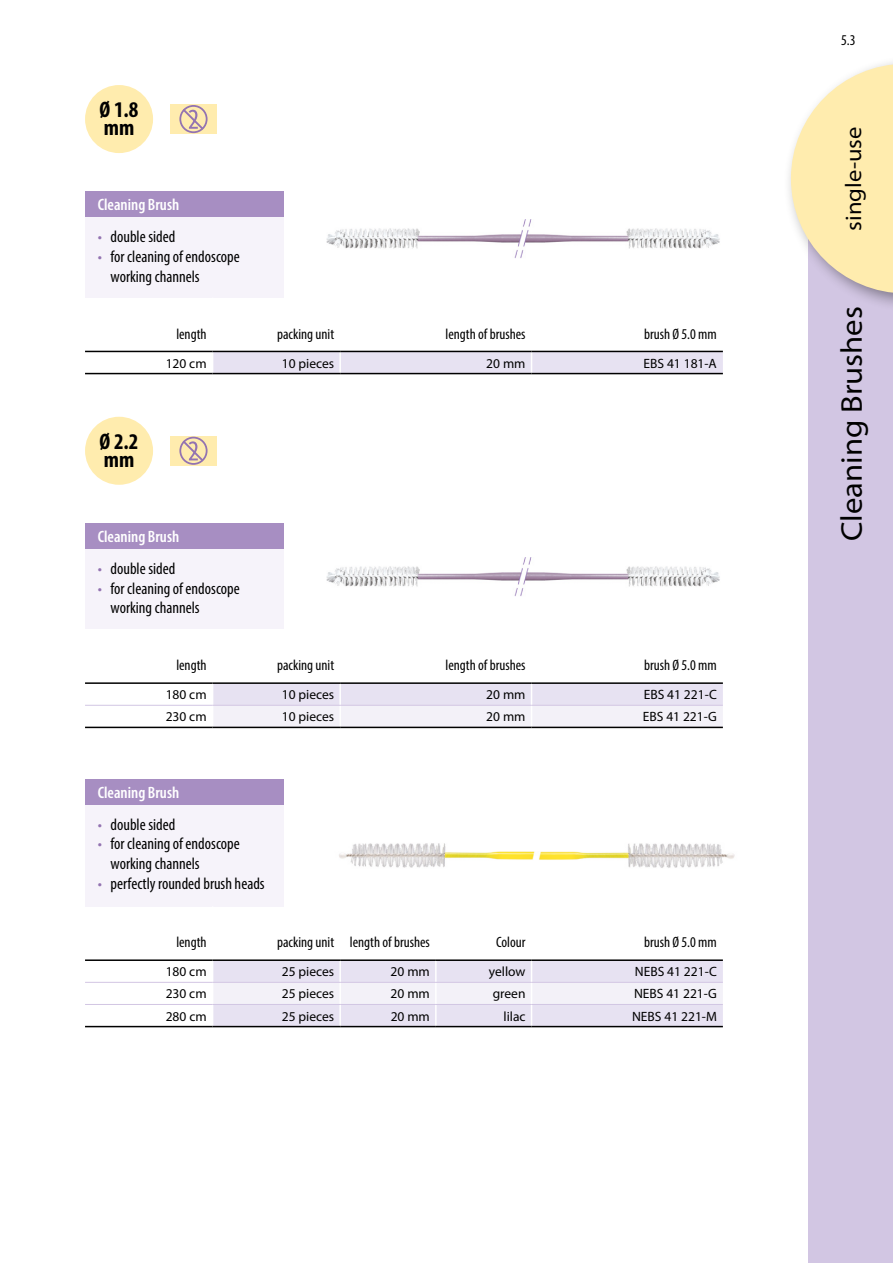
<style>
.page{position:relative;width:893px;height:1263px;background:#fff}
.page>*{position:absolute;margin:0;border:0;box-sizing:border-box;transform-origin:0 0}
.t1{font:semi-expanded 30px "Myriad Pro";color:#000}
.t2{font:700 condensed 22.5px/18px "Myriad Pro";color:#000}
.t3{font:semi-expanded 22.5px "Myriad Pro";color:#000}
.t4{font:condensed 16.5px/19.8px "Myriad Pro";color:#000}
.t5{font:600 condensed 16.5px "Myriad Pro";color:#fff}
.t6{font:condensed 15px "Myriad Pro";color:#000}
.t7{font:13.5px "Myriad Pro";color:#000}
.s1{color:#9373b1}
</style>
<div class="page">
<img style="left:339px;top:843px;width:396px;height:25px">
<div style="left:85px;top:217px;width:199px;height:81px;background:#f6f3fa"></div>
<div style="left:85px;top:549px;width:199px;height:80px;background:#f6f3fa"></div>
<div style="left:85px;top:191px;width:199px;height:26px;background:#a78ec2"></div>
<div style="left:85px;top:523px;width:199px;height:26px;background:#a78ec2"></div>
<div style="left:85px;top:85px;width:68px;height:68px;background:#ffecae;border-radius:50%"></div>
<div style="left:85px;top:417px;width:68px;height:68px;background:#ffecae;border-radius:50%"></div>
<img style="left:326px;top:219px;width:394px;height:40px">
<img style="left:326px;top:557px;width:394px;height:40px">
<svg style="left:212px;top:352px;width:511px;height:23px;background:#e0dbea"></svg>
<hr style="left:85px;top:351px;width:128px;height:1px;background:#000">
<hr style="left:213px;top:351px;width:127px;height:1px;background:#000">
<hr style="left:340px;top:351px;width:191px;height:1px;background:#000">
<hr style="left:531px;top:351px;width:192px;height:1px;background:#000">
<hr style="left:85px;top:373px;width:128px;height:1px;background:#000">
<hr style="left:213px;top:373px;width:127px;height:1px;background:#000">
<hr style="left:340px;top:373px;width:191px;height:1px;background:#000">
<hr style="left:531px;top:373px;width:192px;height:1px;background:#000">
<svg style="left:212px;top:684px;width:511px;height:45px"></svg>
<hr style="left:85px;top:682px;width:128px;height:2px;background:#000">
<hr style="left:213px;top:682px;width:127px;height:2px;background:#000">
<hr style="left:340px;top:682px;width:191px;height:2px;background:#000">
<hr style="left:531px;top:682px;width:192px;height:2px;background:#000">
<hr style="left:85px;top:727px;width:128px;height:1px;background:#000">
<hr style="left:213px;top:727px;width:127px;height:1px;background:#000">
<hr style="left:340px;top:727px;width:191px;height:1px;background:#000">
<hr style="left:531px;top:727px;width:192px;height:1px;background:#000">
<hr style="left:85px;top:705px;width:128px;height:1px;background:#d2c6e3">
<hr style="left:213px;top:705px;width:127px;height:1px;background:#d2c6e3">
<hr style="left:340px;top:705px;width:191px;height:1px;background:#d2c6e3">
<hr style="left:531px;top:705px;width:192px;height:1px;background:#d2c6e3">
<div style="left:85px;top:804px;width:199px;height:102px;background:#f6f3fa"></div>
<div style="left:85px;top:779px;width:199px;height:25px;background:#a78ec2"></div>
<svg style="left:85px;top:961px;width:638px;height:67px"></svg>
<hr style="left:85px;top:959px;width:128px;height:2px;background:#000">
<hr style="left:213px;top:959px;width:127px;height:2px;background:#000">
<hr style="left:340px;top:959px;width:96px;height:2px;background:#000">
<hr style="left:436px;top:959px;width:95px;height:2px;background:#000">
<hr style="left:531px;top:959px;width:192px;height:2px;background:#000">
<hr style="left:85px;top:1026px;width:128px;height:1px;background:#000">
<hr style="left:213px;top:1026px;width:127px;height:1px;background:#000">
<hr style="left:340px;top:1026px;width:96px;height:1px;background:#000">
<hr style="left:436px;top:1026px;width:95px;height:1px;background:#000">
<hr style="left:531px;top:1026px;width:192px;height:1px;background:#000">
<hr style="left:85px;top:982px;width:128px;height:1px;background:#d2c6e3">
<hr style="left:213px;top:982px;width:127px;height:1px;background:#d2c6e3">
<hr style="left:340px;top:982px;width:96px;height:1px;background:#d2c6e3">
<hr style="left:436px;top:982px;width:95px;height:1px;background:#d2c6e3">
<hr style="left:531px;top:982px;width:192px;height:1px;background:#d2c6e3">
<hr style="left:85px;top:1004px;width:128px;height:1px;background:#d2c6e3">
<hr style="left:213px;top:1004px;width:127px;height:1px;background:#d2c6e3">
<hr style="left:340px;top:1004px;width:96px;height:1px;background:#d2c6e3">
<hr style="left:436px;top:1004px;width:95px;height:1px;background:#d2c6e3">
<hr style="left:531px;top:1004px;width:192px;height:1px;background:#d2c6e3">
<div style="left:170px;top:104px;width:47px;height:30px;background:#ffecae"></div>
<div style="left:179px;top:105px;width:29px;height:28px;border:2px solid #9373b1;border-radius:50%"></div>
<svg style="left:183px;top:109px;width:20px;height:21px"></svg>
<div style="left:170px;top:436px;width:47px;height:30px;background:#ffecae"></div>
<div style="left:179px;top:437px;width:29px;height:28px;border:2px solid #9373b1;border-radius:50%"></div>
<svg style="left:183px;top:440px;width:20px;height:21px"></svg>
<div style="left:808px;top:179px;width:85px;height:1084px;background:#d2c6e3"></div>
<div style="left:784px;top:55px;width:109px;height:258px;background:#000;opacity:.41"></div>
<svg style="left:791px;top:64px;width:102px;height:229px"></svg>
<h2 class="t2" style="left:100px;top:100px;width:40px">Ø 1.8 mm</h2>
<p class="t5" style="left:98px;top:196px;width:83px">Cleaning Brush</p>
<p class="t4" style="left:98px;top:226px;width:79px"><span class="s1">•</span> double sided</p>
<p class="t4" style="left:111px;top:246px;width:131px;text-indent:-13px"><span class="s1">•</span> for cleaning of endoscope working channels</p>
<h2 class="t2" style="left:100px;top:432px;width:40px">Ø 2.2 mm</h2>
<p class="t6" style="left:176px;top:325px;width:32px">length</p>
<p class="t6" style="left:277px;top:325px;width:59px">packing unit</p>
<p class="t6" style="left:446px;top:325px;width:81px">length of brushes</p>
<p class="t6" style="left:644px;top:325px;width:74px">brush Ø 5.0 mm</p>
<p class="t7" style="left:166px;top:355px;width:42px">120 cm</p>
<p class="t7" style="left:282px;top:355px;width:54px">10 pieces</p>
<p class="t7" style="left:486px;top:355px;width:41px">20 mm</p>
<p class="t7" style="left:644px;top:355px;width:75px">EBS 41 181-A</p>
<p class="t5" style="left:98px;top:527px;width:83px">Cleaning Brush</p>
<p class="t4" style="left:98px;top:558px;width:79px"><span class="s1">•</span> double sided</p>
<p class="t4" style="left:111px;top:578px;width:131px;text-indent:-13px"><span class="s1">•</span> for cleaning of endoscope working channels</p>
<p class="t6" style="left:176px;top:656px;width:32px">length</p>
<p class="t6" style="left:277px;top:656px;width:59px">packing unit</p>
<p class="t6" style="left:446px;top:656px;width:81px">length of brushes</p>
<p class="t6" style="left:644px;top:656px;width:74px">brush Ø 5.0 mm</p>
<p class="t7" style="left:166px;top:686px;width:42px">180 cm</p>
<p class="t7" style="left:282px;top:686px;width:54px">10 pieces</p>
<p class="t7" style="left:486px;top:686px;width:41px">20 mm</p>
<p class="t7" style="left:644px;top:686px;width:75px">EBS 41 221-C</p>
<p class="t7" style="left:166px;top:708px;width:42px">230 cm</p>
<p class="t7" style="left:282px;top:708px;width:54px">10 pieces</p>
<p class="t7" style="left:486px;top:708px;width:41px">20 mm</p>
<p class="t7" style="left:643px;top:708px;width:76px">EBS 41 221-G</p>
<p class="t5" style="left:98px;top:783px;width:83px">Cleaning Brush</p>
<p class="t4" style="left:98px;top:814px;width:79px"><span class="s1">•</span> double sided</p>
<p class="t4" style="left:111px;top:834px;width:131px;text-indent:-13px"><span class="s1">•</span> for cleaning of endoscope working channels</p>
<p class="t4" style="left:98px;top:873px;width:168px"><span class="s1">•</span> perfectly rounded brush heads</p>
<p class="t6" style="left:176px;top:933px;width:32px">length</p>
<p class="t6" style="left:277px;top:933px;width:154px">packing unit length of brushes</p>
<p class="t6" style="left:496px;top:933px;width:31px">Colour</p>
<p class="t6" style="left:644px;top:933px;width:74px">brush Ø 5.0 mm</p>
<p class="t7" style="left:166px;top:963px;width:42px">180 cm</p>
<p class="t7" style="left:282px;top:963px;width:54px">25 pieces</p>
<p class="t7" style="left:391px;top:963px;width:41px">20 mm</p>
<p class="t7" style="left:489px;top:963px;width:38px">yellow</p>
<p class="t7" style="left:635px;top:963px;width:84px">NEBS 41 221-C</p>
<p class="t7" style="left:166px;top:985px;width:42px">230 cm</p>
<p class="t7" style="left:282px;top:985px;width:54px">25 pieces</p>
<p class="t7" style="left:391px;top:985px;width:41px">20 mm</p>
<p class="t7" style="left:493px;top:985px;width:34px">green</p>
<p class="t7" style="left:634px;top:985px;width:84px">NEBS 41 221-G</p>
<p class="t7" style="left:166px;top:1008px;width:42px">280 cm</p>
<p class="t7" style="left:282px;top:1008px;width:54px">25 pieces</p>
<p class="t7" style="left:391px;top:1008px;width:41px">20 mm</p>
<p class="t7" style="left:503px;top:1008px;width:24px">lilac</p>
<p class="t7" style="left:632px;top:1008px;width:86px">NEBS 41 221-M</p>
<p class="t6" style="left:841px;top:31px;width:16px">5.3</p>
<h2 class="t3" style="left:841px;top:231px;width:106px;rotate:-90deg">single-use</h2>
<h1 class="t1" style="left:835px;top:541px;width:236px;rotate:-90deg">Cleaning Brushes</h1>
</div>
